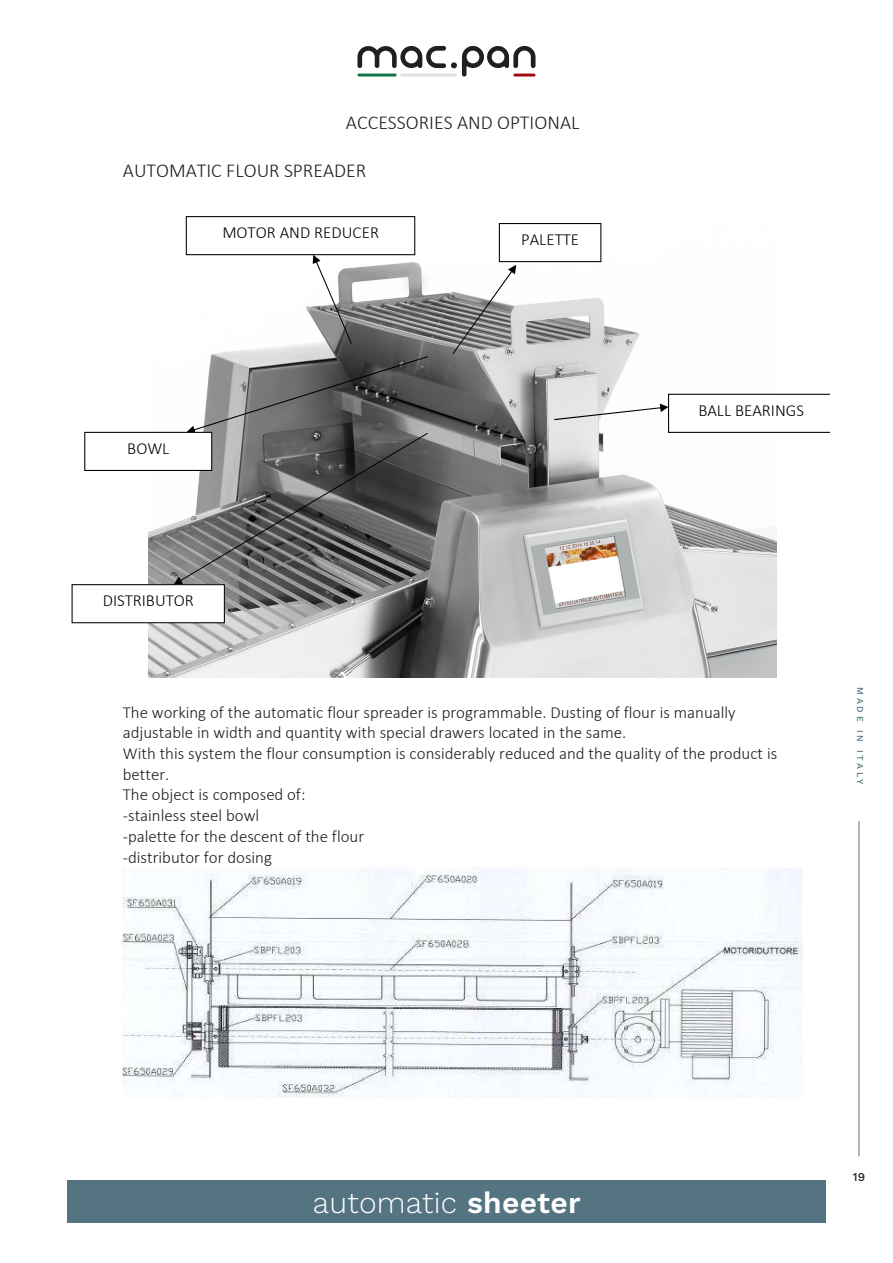
<style>
.page{position:relative;width:893px;height:1263px;background:#fff}
.page>*{position:absolute;margin:0;border:0;box-sizing:border-box;transform-origin:0 0}
.t1{font:30px "Work Sans";letter-spacing:.01em;color:#fff}
.t2{font:300 19.8px "Calibri";color:#221e1f}
.t3{font:300 16.95px/20.7px "Calibri";color:#221e1f}
.t4{font:300 16.95px "Calibri";color:#000}
.t5{font:500 12px "Work Sans";color:#231f20}
.t6{font:500 9px "Work Sans";letter-spacing:.3em;color:#557482}
.s1{font-weight:600}
</style>
<div class="page">
<div style="left:67px;top:1180px;width:759px;height:42px;background:#557482"></div>
<hr style="left:859px;top:821px;width:1px;height:335px;background:#557482">
<img style="left:148px;top:216px;width:629px;height:462px">
<img style="left:123px;top:868px;width:679px;height:229px">
<div style="left:85px;top:432px;width:127px;height:38px;background:#fff"></div>
<div style="left:84px;top:432px;width:128px;height:39px;border:1px solid #000"></div>
<svg style="left:452px;top:265px;width:64px;height:89px"></svg>
<div style="left:499px;top:224px;width:102px;height:38px;background:#fff"></div>
<div style="left:499px;top:223px;width:102px;height:39px;border:1px solid #000"></div>
<div style="left:72px;top:585px;width:153px;height:38px;background:#fff"></div>
<div style="left:72px;top:584px;width:153px;height:39px;border:1px solid #000"></div>
<svg style="left:174px;top:356px;width:254px;height:229px;background:#737373"></svg>
<svg style="left:554px;top:394px;width:276px;height:39px"></svg>
<svg style="left:313px;top:255px;width:39px;height:89px"></svg>
<div style="left:186px;top:217px;width:229px;height:38px;background:#fff"></div>
<div style="left:186px;top:216px;width:229px;height:39px;border:1px solid #000"></div>
<svg style="left:357px;top:46px;width:178px;height:31px"></svg>
<hr style="left:513px;top:74px;width:22px;height:3px;background:#990f13;border-radius:2px">
<hr style="left:400px;top:74px;width:57px;height:3px;background:#e0e1e3;border-radius:2px">
<hr style="left:357px;top:74px;width:40px;height:3px;background:#107546;border-radius:2px">
<p class="t2" style="left:346px;top:110px;width:235px">ACCESSORIES AND OPTIONAL</p>
<p class="t2" style="left:123px;top:158px;width:245px">AUTOMATIC FLOUR SPREADER</p>
<p class="t4" style="left:222px;top:222px;width:158px">MOTOR AND REDUCER</p>
<p class="t4" style="left:521px;top:229px;width:59px">PALETTE</p>
<p class="t4" style="left:127px;top:438px;width:44px">BOWL</p>
<p class="t4" style="left:698px;top:400px;width:107px">BALL BEARINGS</p>
<p class="t4" style="left:103px;top:590px;width:93px">DISTRIBUTOR</p>
<p class="t3" style="left:123px;top:702px;width:656px">The working of the automatic flour spreader is programmable. Dusting of flour is manually adjustable in width and quantity with special drawers located in the same.<br>With this system the flour consumption is considerably reduced and the quality of the product is better.<br>The object is composed of:<br>-stainless steel bowl<br>-palette for the descent of the flour<br>-distributor for dosing</p>
<p class="t6" style="left:867px;top:687px;width:98px;rotate:90deg">MADE IN ITALY</p>
<h1 class="t1" style="left:313px;top:1180px;width:270px">automatic <span class="s1">sheeter</span></h1>
<p class="t5" style="left:853px;top:1168px;width:14px">19</p>
</div>
